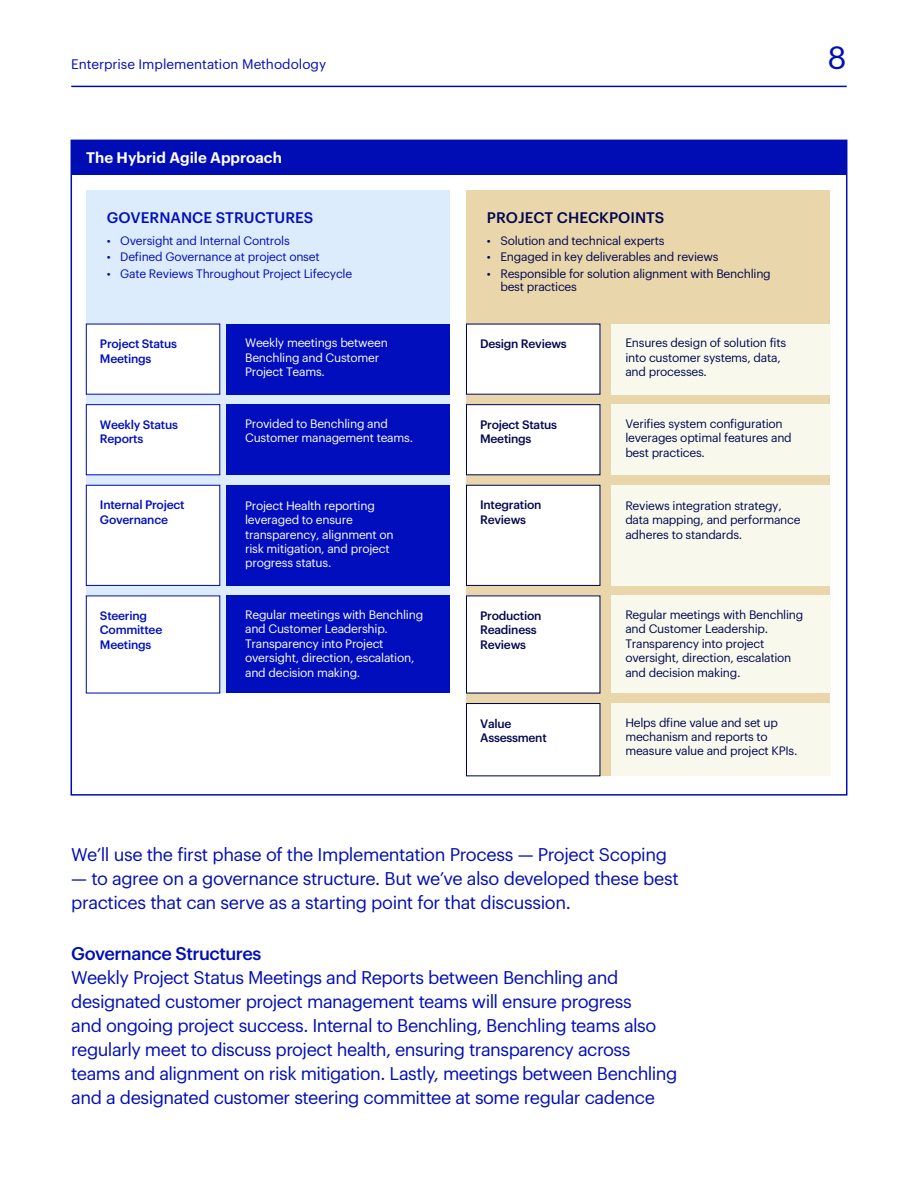
<style>
.page{position:relative;width:918px;height:1188px;background:#fff}
.page>*{position:absolute;margin:0;border:0;box-sizing:border-box;transform-origin:0 0}
.t1{font:31.5px "Graphik";color:#000db5}
.t2{font:18px/24px "Graphik";letter-spacing:-.025em;color:#000db5}
.t3{font:500 18px "Graphik";letter-spacing:-.025em;color:#000db5}
.t4{font:600 15px "Graphik";color:#fff}
.t5{font:500 15px "Graphik";color:#000ebd}
.t6{font:500 15px "Graphik";color:#000650}
.t7{font:13.5px "Graphik";color:#000db5}
.t8{font:12px/14.4px "Graphik";letter-spacing:-.02em;color:#000650}
.t9{font:12px/14.4px "Graphik";letter-spacing:-.02em;color:#fff}
.t10{font:12px "Graphik";letter-spacing:-.02em;color:#000ebd}
.t11{font:500 12px/14.4px "Graphik";letter-spacing:-.02em;color:#000650}
.t12{font:500 12px/14.4px "Graphik";letter-spacing:-.02em;color:#000ebd}
</style>
<div class="page">
<div style="left:71px;top:140px;width:776px;height:35px;background:#000db5"></div>
<div style="left:86px;top:190px;width:364px;height:503px;background:#ddecfd"></div>
<div style="left:226px;top:324px;width:224px;height:70px;background:#000ebd"></div>
<div style="left:86px;top:324px;width:134px;height:70px;background:#fff"></div>
<div style="left:226px;top:405px;width:224px;height:70px;background:#000ebd"></div>
<div style="left:86px;top:405px;width:134px;height:70px;background:#fff"></div>
<div style="left:86px;top:404px;width:134px;height:71px;border:1px solid #000db5"></div>
<div style="left:226px;top:485px;width:224px;height:100px;background:#000ebd"></div>
<div style="left:86px;top:485px;width:134px;height:100px;background:#fff"></div>
<div style="left:86px;top:485px;width:134px;height:101px;border:1px solid #000db5"></div>
<div style="left:226px;top:596px;width:224px;height:97px;background:#000ebd"></div>
<div style="left:86px;top:596px;width:134px;height:97px;background:#fff"></div>
<div style="left:466px;top:190px;width:364px;height:586px;background:#e9d6aa"></div>
<div style="left:611px;top:324px;width:219px;height:70px;background:#f8f9ec"></div>
<div style="left:466px;top:324px;width:134px;height:70px;background:#fff"></div>
<div style="left:611px;top:405px;width:219px;height:70px;background:#f8f9ec"></div>
<div style="left:466px;top:405px;width:134px;height:70px;background:#fff"></div>
<div style="left:466px;top:404px;width:134px;height:71px;border:1px solid #000650"></div>
<div style="left:611px;top:485px;width:219px;height:100px;background:#f8f9ec"></div>
<div style="left:466px;top:485px;width:134px;height:100px;background:#fff"></div>
<div style="left:466px;top:485px;width:134px;height:101px;border:1px solid #000650"></div>
<div style="left:611px;top:596px;width:219px;height:97px;background:#f8f9ec"></div>
<div style="left:466px;top:596px;width:134px;height:97px;background:#fff"></div>
<div style="left:611px;top:704px;width:219px;height:72px;background:#f8f9ec"></div>
<div style="left:466px;top:704px;width:134px;height:72px;background:#fff"></div>
<div style="left:466px;top:703px;width:134px;height:73px;border:1px solid #000650"></div>
<hr style="left:71px;top:86px;width:776px;height:1px;background:#000db5">
<p class="t7" style="left:71px;top:54px;width:256px">Enterprise Implementation Methodology</p>
<p class="t4" style="left:86px;top:146px;width:197px">The Hybrid Agile Approach</p>
<p class="t5" style="left:107px;top:206px;width:208px">GOVERNANCE STRUCTURES</p>
<p class="t10" style="left:107px;top:231px;width:185px">• Oversight and Internal Controls</p>
<p class="t10" style="left:107px;top:248px;width:214px">• Defined Governance at project onset</p>
<p class="t10" style="left:107px;top:264px;width:247px">• Gate Reviews Throughout Project Lifecycle</p>
<p class="t12" style="left:100px;top:336px;width:79px">Project Status<br>Meetings</p>
<p class="t9" style="left:245px;top:335px;width:144px">Weekly meetings between<br>Benchling and Customer<br>Project Teams.</p>
<p class="t12" style="left:100px;top:416px;width:80px">Weekly Status<br>Reports</p>
<p class="t9" style="left:245px;top:415px;width:169px">Provided to Benchling and<br>Customer management teams.</p>
<p class="t12" style="left:100px;top:497px;width:86px">Internal Project<br>Governance</p>
<p class="t9" style="left:245px;top:497px;width:150px">Project Health reporting leveraged to ensure transparency, alignment on risk mitigation, and project progress status.</p>
<p class="t12" style="left:100px;top:607px;width:64px">Steering<br>Committee<br>Meetings</p>
<p class="t9" style="left:245px;top:606px;width:180px">Regular meetings with Benchling and Customer Leadership.<br>Transparency into Project oversight, direction, escalation, and decision making.</p>
<h1 class="t1" style="left:828px;top:34px;width:21px">8</h1>
<p class="t6" style="left:487px;top:206px;width:179px">PROJECT CHECKPOINTS</p>
<p class="t8" style="left:487px;top:232px;width:179px">• Solution and technical experts</p>
<p class="t8" style="left:487px;top:248px;width:233px">• Engaged in key deliverables and reviews</p>
<p class="t8" style="left:500px;top:265px;width:272px;line-height:13.5px;text-indent:-14px">• Responsible for solution alignment with Benchling best practices</p>
<p class="t11" style="left:480px;top:336px;width:88px">Design Reviews</p>
<p class="t8" style="left:625px;top:335px;width:162px">Ensures design of solution fits into customer systems, data, and processes.</p>
<p class="t11" style="left:480px;top:416px;width:79px">Project Status<br>Meetings</p>
<p class="t8" style="left:625px;top:415px;width:168px">Verifies system configuration leverages optimal features and best practices.</p>
<p class="t11" style="left:480px;top:497px;width:63px">Integration<br>Reviews</p>
<p class="t8" style="left:625px;top:497px;width:177px">Reviews integration strategy, data mapping, and performance adheres to standards.</p>
<p class="t11" style="left:480px;top:607px;width:63px">Production<br>Readiness<br>Reviews</p>
<p class="t8" style="left:625px;top:606px;width:180px">Regular meetings with Benchling and Customer Leadership.<br>Transparency into project oversight, direction, escalation and decision making.</p>
<p class="t11" style="left:480px;top:715px;width:68px">Value<br>Assessment</p>
<p class="t8" style="left:625px;top:714px;width:174px">Helps dfine value and set up mechanism and reports to measure value and project KPIs.</p>
<p class="t2" style="left:71px;top:841px;width:597px">We’ll use the first phase of the Implementation Process — Project Scoping</p>
<p class="t2" style="left:71px;top:865px;width:609px">— to agree on a governance structure. But we’ve also developed these best practices that can serve as a starting point for that discussion.</p>
<p class="t3" style="left:71px;top:940px;width:192px">Governance Structures</p>
<p class="t2" style="left:71px;top:964px;width:608px">Weekly Project Status Meetings and Reports between Benchling and designated customer project management teams will ensure progress<br>and ongoing project success. Internal to Benchling, Benchling teams also regularly meet to discuss project health, ensuring transparency across teams and alignment on risk mitigation. Lastly, meetings between Benchling and a designated customer steering committee at some regular cadence</p>
</div>
